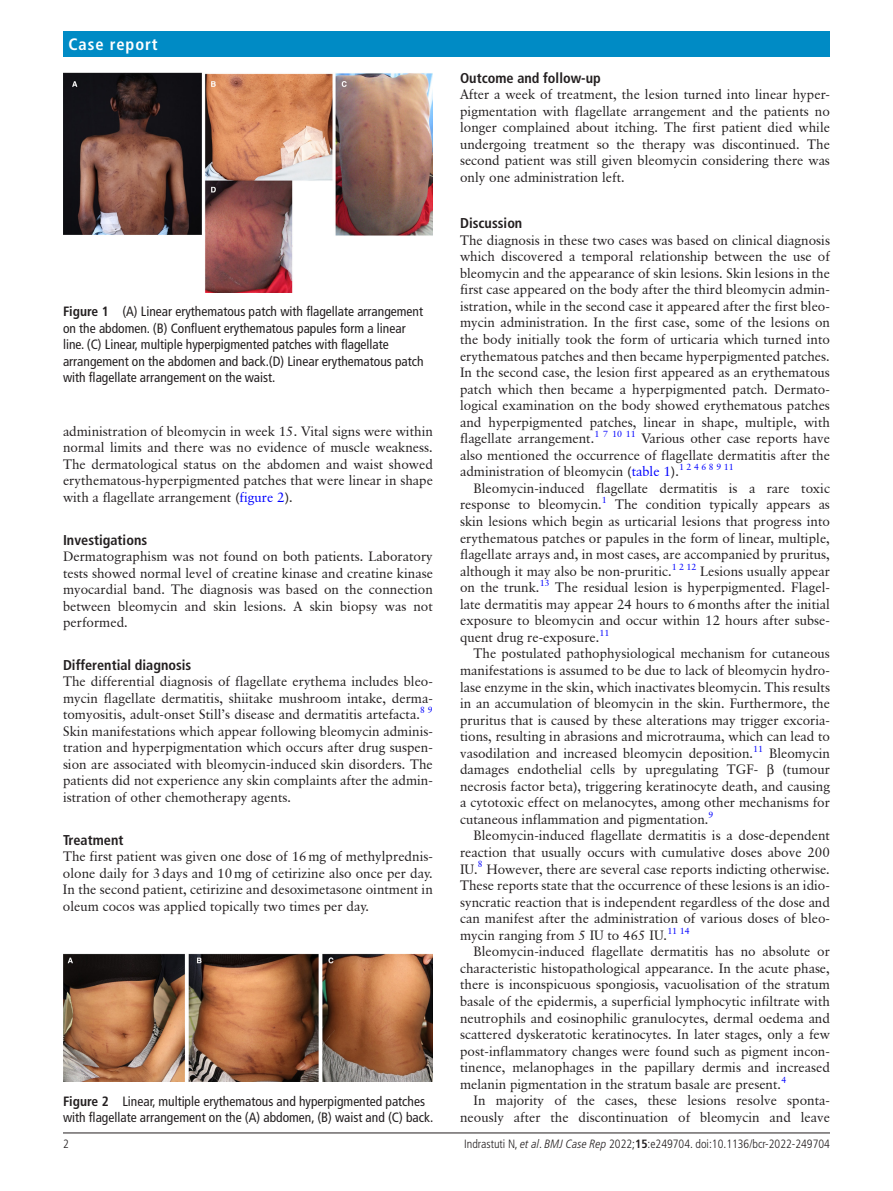
<style>
.page{position:relative;width:893px;height:1191px;background:#fff}
.page>*{position:absolute;margin:0;border:0;box-sizing:border-box;transform-origin:0 0}
.t1{font:700 condensed 16.5px "Frutiger LT Pro";letter-spacing:.055em;color:#fff}
.t2{font:700 condensed 14.25px "Frutiger LT Pro";color:#231f20}
.t3{font:13.5px/16.5px "Classical Garamond BT";color:#231f20;text-align:justify}
.t4{font:condensed 13.5px/16.5px "Frutiger LT Pro";color:#231f20}
.t5{font:300 condensed 12px "Frutiger LT Pro";color:#231f20}
.t6{font:9px "Classical Garamond BT";color:#00f}
.s1{font-weight:700}
.s2{color:#00f}
.s3{font-style:italic}
</style>
<div class="page">
<hr style="left:63px;top:1132px;width:767px;height:1px;background:#231f20">
<div style="left:63px;top:31px;width:767px;height:25px;background:#008bc5"></div>
<img style="left:63px;top:72px;width:370px;height:220px">
<img style="left:63px;top:954px;width:370px;height:127px">
<p class="t1" style="left:69px;top:34px;width:91px">Case report</p>
<p class="t4" style="left:63px;top:304px;width:362px"><span class="s1">Figure 1</span> (A) Linear erythematous patch with flagellate arrangement on the abdomen. (B) Confluent erythematous papules form a linear line. (C) Linear, multiple hyperpigmented patches with flagellate arrangement on the abdomen and back.(D) Linear erythematous patch with flagellate arrangement on the waist.</p>
<p class="t3" style="left:63px;top:423px;width:371px">administration of bleomycin in week 15. Vital signs were within normal limits and there was no evidence of muscle weakness.<br>The dermatological status on the abdomen and waist showed erythematous-hyperpigmented patches that were linear in shape with a flagellate arrangement (<span class="s2">figure 2</span>).</p>
<p class="t2" style="left:63px;top:531px;width:86px">Investigations</p>
<p class="t3" style="left:63px;top:548px;width:371px">Dermatographism was not found on both patients. Laboratory tests showed normal level of creatine kinase and creatine kinase myocardial band. The diagnosis was based on the connection between bleomycin and skin lesions. A skin biopsy was not performed.</p>
<p class="t2" style="left:63px;top:656px;width:130px">Differential diagnosis</p>
<p class="t3" style="left:63px;top:673px;width:371px">The differential diagnosis of flagellate erythema includes bleo&shy;mycin flagellate dermatitis, shiitake mushroom intake, derma&shy;tomyositis, adult-onset Still’s disease and dermatitis artefacta.<sup>8</sup> <sup>9<br></sup>Skin manifestations which appear following bleomycin adminis&shy;tration and hyperpigmentation which occurs after drug suspen&shy;sion are associated with bleomycin-induced skin disorders. The patients did not experience any skin complaints after the admin&shy;istration of other chemotherapy agents.</p>
<p class="t2" style="left:63px;top:831px;width:62px">Treatment</p>
<p class="t3" style="left:63px;top:848px;width:371px">The first patient was given one dose of 16mg of methylprednis&shy;olone daily for 3days and 10mg of cetirizine also once per day.<br>In the second patient, cetirizine and desoximetasone ointment in oleum cocos was applied topically two times per day.</p>
<p class="t4" style="left:63px;top:1092px;width:372px"><span class="s1">Figure 2</span> Linear, multiple erythematous and hyperpigmented patches with flagellate arrangement on the (A) abdomen, (B) waist and (C) back.</p>
<p class="t2" style="left:460px;top:69px;width:142px">Outcome and follow-up</p>
<p class="t3" style="left:460px;top:86px;width:371px">After a week of treatment, the lesion turned into linear hyper&shy;pigmentation with flagellate arrangement and the patients no longer complained about itching. The first patient died while undergoing treatment so the therapy was discontinued. The second patient was still given bleomycin considering there was only one administration left.</p>
<p class="t2" style="left:460px;top:215px;width:64px">Discussion</p>
<p class="t3" style="left:460px;top:231px;width:371px">The diagnosis in these two cases was based on clinical diagnosis which discovered a temporal relationship between the use of bleomycin and the appearance of skin lesions. Skin lesions in the first case appeared on the body after the third bleomycin admin&shy;istration, while in the second case it appeared after the first bleo&shy;mycin administration. In the first case, some of the lesions on the body initially took the form of urticaria which turned into erythematous patches and then became hyperpigmented patches.<br>In the second case, the lesion first appeared as an erythematous patch which then became a hyperpigmented patch. Dermato&shy;logical examination on the body showed erythematous patches and hyperpigmented patches, linear in shape, multiple, with flagellate arrangement.<sup>1</sup> <sup>7</sup> <sup>10</sup> <sup>11</sup> Various other case reports have also mentioned the occurrence of flagellate dermatitis after the administration of bleomycin (<span class="s2">table 1</span>).</p>
<p class="t6" style="left:679px;top:461px;width:56px">1 2 4 6 8 9 11</p>
<p class="t3" style="left:460px;top:480px;width:371px;text-indent:14px">Bleomycin-induced flagellate dermatitis is a rare toxic response to bleomycin.<sup>1</sup> The condition typically appears as skin lesions which begin as urticarial lesions that progress into erythematous patches or papules in the form of linear, multiple, flagellate arrays and, in most cases, are accompanied by pruritus, although it may also be non-pruritic.</p>
<p class="t6" style="left:672px;top:561px;width:26px">1 2 12</p>
<p class="t3" style="left:700px;top:562px;width:131px">Lesions usually appear</p>
<p class="t3" style="left:460px;top:579px;width:81px">on the trunk.</p>
<p class="t6" style="left:540px;top:577px;width:11px">13</p>
<p class="t3" style="left:460px;top:579px;width:371px;text-indent:95px">The residual lesion is hyperpigmented. Flagel&shy;late dermatitis may appear 24 hours to 6months after the initial exposure to bleomycin and occur within 12 hours after subse&shy;quent drug re-exposure.</p>
<p class="t6" style="left:600px;top:627px;width:11px">11</p>
<p class="t3" style="left:460px;top:645px;width:371px;text-indent:14px">The postulated pathophysiological mechanism for cutaneous manifestations is assumed to be due to lack of bleomycin hydro&shy;lase enzyme in the skin, which inactivates bleomycin. This results in an accumulation of bleomycin in the skin. Furthermore, the pruritus that is caused by these alterations may trigger excoria&shy;tions, resulting in abrasions and microtrauma, which can lead to vasodilation and increased bleomycin deposition.<sup>11</sup> Bleomycin damages endothelial cells by upregulating TGF-</p>
<p class="t3" style="left:460px;top:761px;width:371px;text-indent:322px">(tumour necrosis factor beta), triggering keratinocyte death, and causing a cytotoxic effect on melanocytes, among other mechanisms for cutaneous inflammation and pigmentation.</p>
<p class="t6" style="left:709px;top:809px;width:6px">9</p>
<p class="t3" style="left:460px;top:827px;width:371px;text-indent:14px">Bleomycin-induced flagellate dermatitis is a dose-dependent reaction that usually occurs with cumulative doses above 200<br>IU.</p>
<p class="t6" style="left:478px;top:859px;width:6px">8</p>
<p class="t3" style="left:460px;top:860px;width:371px;text-indent:26px">However, there are several case reports indicting otherwise.<br>These reports state that the occurrence of these lesions is an idio&shy;syncratic reaction that is independent regardless of the dose and can manifest after the administration of various doses of bleo&shy;mycin ranging from 5 IU to 465 IU.</p>
<p class="t6" style="left:667px;top:925px;width:24px">11 14</p>
<p class="t3" style="left:460px;top:943px;width:371px;text-indent:14px">Bleomycin-induced flagellate dermatitis has no absolute or characteristic histopathological appearance. In the acute phase, there is inconspicuous spongiosis, vacuolisation of the stratum basale of the epidermis, a superficial lymphocytic infiltrate with neutrophils and eosinophilic granulocytes, dermal oedema and scattered dyskeratotic keratinocytes. In later stages, only a few post-inflammatory changes were found such as pigment incon&shy;tinence, melanophages in the papillary dermis and increased melanin pigmentation in the stratum basale are present.</p>
<p class="t6" style="left:781px;top:1074px;width:6px">4</p>
<p class="t3" style="left:460px;top:1092px;width:371px;text-align:right">In majority of the cases, these lesions resolve sponta&shy;neously after the discontinuation of bleomycin and leave</p>
<p class="t5" style="left:63px;top:1136px;width:7px">2</p>
<p class="t5" style="left:464px;top:1136px;width:367px">Indrastuti N, <span class="s3">et al</span>. <span class="s3">BMJ Case Rep</span> 2022;<span class="s1">15</span>:e249704. doi:10.1136/bcr-2022-249704</p>
</div>
